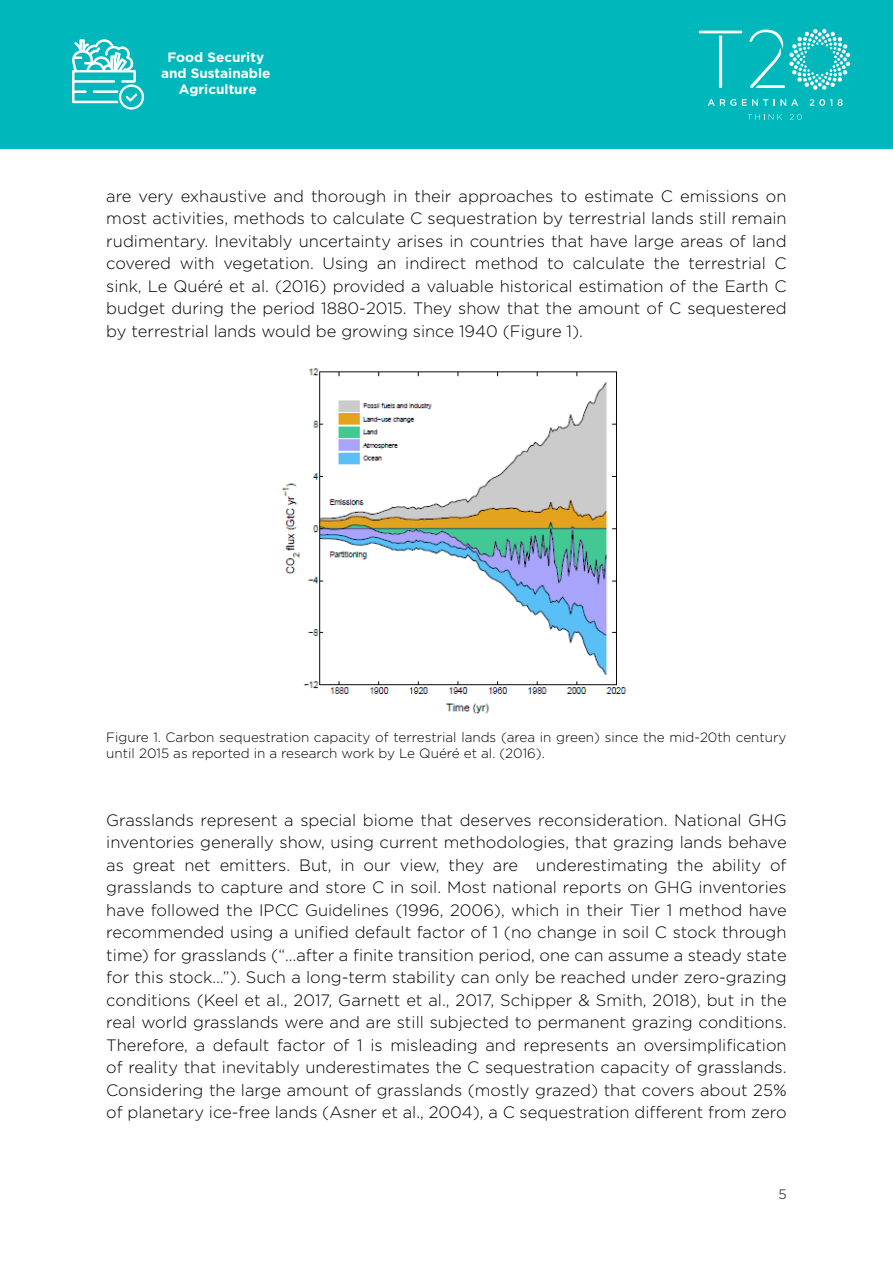
<style>
.page{position:relative;width:893px;height:1263px;background:#fff}
.page>*{position:absolute;margin:0;border:0;box-sizing:border-box;transform-origin:0 0}
.t1{font:300 16.5px/22.5px "Gotham";color:#000;text-align:justify}
.t2{font:300 13.5px/16.2px "Gotham";color:#000}
.t3{font:700 13.5px/16.2px "Gotham";color:#fff;text-align:center}
</style>
<div class="page">
<div style="left:0;top:0;width:893px;height:149px;background:#00b8bc"></div>
<svg style="left:749px;top:29px;width:101px;height:61px"></svg>
<svg style="left:708px;top:99px;width:28px;height:7px"></svg>
<svg style="left:742px;top:99px;width:26px;height:7px"></svg>
<svg style="left:774px;top:99px;width:24px;height:7px"></svg>
<svg style="left:810px;top:99px;width:22px;height:7px"></svg>
<svg style="left:838px;top:99px;width:5px;height:7px"></svg>
<svg style="left:699px;top:31px;width:43px;height:57px"></svg>
<svg style="left:748px;top:114px;width:34px;height:6px"></svg>
<svg style="left:790px;top:114px;width:12px;height:6px"></svg>
<svg style="left:72px;top:39px;width:72px;height:71px"></svg>
<img style="left:281px;top:368px;width:345px;height:346px">
<p class="t3" style="left:161px;top:49px;width:111px">Food Security and Sustainable<br>Agriculture</p>
<p class="t1" style="left:106px;top:184px;width:682px">are very exhaustive and thorough in their approaches to estimate C emissions on most activities, methods to calculate C sequestration by terrestrial lands still remain rudimentary. Inevitably uncertainty arises in countries that have large areas of land covered with vegetation. Using an indirect method to calculate the terrestrial C sink, Le Quéré et al. (2016) provided a valuable historical estimation of the Earth C budget during the period 1880-2015. They show that the amount of C sequestered by terrestrial lands would be growing since 1940 (Figure 1).</p>
<p class="t2" style="left:106px;top:729px;width:682px">Figure 1. Carbon sequestration capacity of terrestrial lands (area in green) since the mid-20th century until 2015 as reported in a research work by Le Quéré et al. (2016).</p>
<p class="t1" style="left:106px;top:808px;width:682px">Grasslands represent a special biome that deserves reconsideration. National GHG inventories generally show, using current methodologies, that grazing lands behave as great net emitters. But, in our view, they are underestimating the ability of grasslands to capture and store C in soil. Most national reports on GHG inventories have followed the IPCC Guidelines (1996, 2006), which in their Tier 1 method have recommended using a unified default factor of 1 (no change in soil C stock through time) for grasslands (“…after a finite transition period, one can assume a steady state for this stock…”). Such a long-term stability can only be reached under zero-grazing conditions (Keel et al., 2017, Garnett et al., 2017, Schipper &amp; Smith, 2018), but in the real world grasslands were and are still subjected to permanent grazing conditions.<br>Therefore, a default factor of 1 is misleading and represents an oversimplification of reality that inevitably underestimates the C sequestration capacity of grasslands.<br>Considering the large amount of grasslands (mostly grazed) that covers about 25% of planetary ice-free lands (Asner et al., 2004), a C sequestration different from zero</p>
<p class="t2" style="left:778px;top:1186px;width:10px">5</p>
</div>
